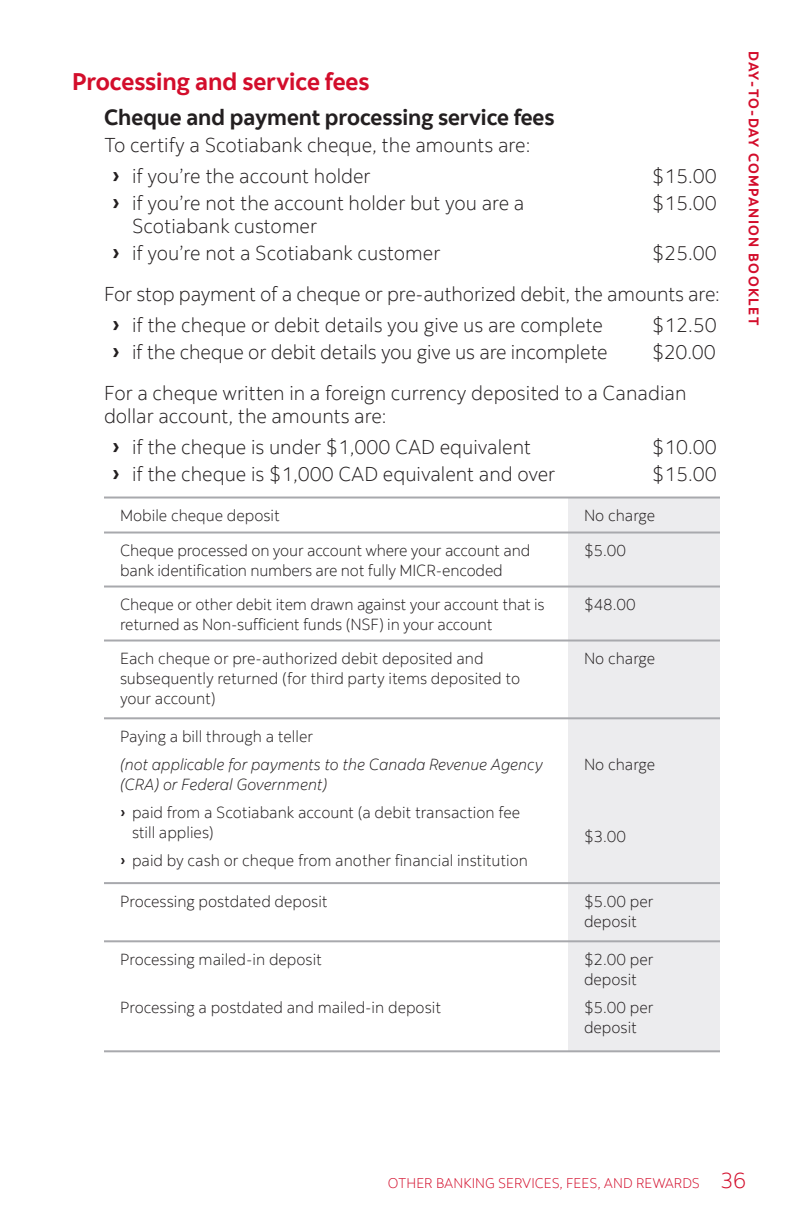
<style>
.page{position:relative;width:792px;height:1224px;background:#fff}
.page>*{position:absolute;margin:0;border:0;box-sizing:border-box;transform-origin:0 0}
.t1{font:700 24px "Scotia";color:#d30d2b}
.t2{font:700 22px "Scotia";color:#231f20}
.t3{font:300 22px "Scotia";color:#d30d2b}
.t4{font:300 20px/31px "Scotia";color:#231f20}
.t5{font:300 16px/20px "Scotia";color:#231f20}
.t6{font:italic 300 16px/20px "Scotia";color:#231f20}
.t7{font:300 14px "Scotia";color:#d30d2b}
.t8{font:700 14px "Scotia";letter-spacing:.1em;color:#d30d2b}
.s1{font-family:"Gilroy";font-weight:700;font-size:24px}
.s2{font-family:"Gilroy";font-weight:700}
</style>
<div class="page">
<div style="left:568px;top:499px;width:152px;height:551px;background:#ececee"></div>
<hr style="left:104px;top:586px;width:464px;height:2px;background:#a8a9ad">
<hr style="left:568px;top:586px;width:152px;height:2px;background:#a8a9ad">
<hr style="left:104px;top:640px;width:464px;height:2px;background:#a8a9ad">
<hr style="left:568px;top:640px;width:152px;height:2px;background:#a8a9ad">
<hr style="left:104px;top:717px;width:464px;height:2px;background:#a8a9ad">
<hr style="left:568px;top:717px;width:152px;height:2px;background:#a8a9ad">
<hr style="left:104px;top:882px;width:464px;height:2px;background:#a8a9ad">
<hr style="left:568px;top:882px;width:152px;height:2px;background:#a8a9ad">
<hr style="left:104px;top:940px;width:464px;height:2px;background:#a8a9ad">
<hr style="left:568px;top:940px;width:152px;height:2px;background:#a8a9ad">
<hr style="left:104px;top:1050px;width:464px;height:2px;background:#a8a9ad">
<hr style="left:568px;top:1050px;width:152px;height:2px;background:#a8a9ad">
<hr style="left:104px;top:497px;width:464px;height:2px;background:#a8a9ad">
<hr style="left:568px;top:497px;width:152px;height:2px;background:#a8a9ad">
<hr style="left:104px;top:532px;width:464px;height:2px;background:#a8a9ad">
<hr style="left:568px;top:532px;width:152px;height:2px;background:#a8a9ad">
<h1 class="t1" style="left:72px;top:67px;width:299px">Processing and service fees</h1>
<h2 class="t2" style="left:104px;top:104px;width:452px">Cheque and payment processing service fees</h2>
<p class="t4" style="left:112px;top:129px;width:420px;text-indent:-8px">To certify a Scotiabank cheque, the amounts are: <span class="s1">›</span> if you’re the account holder</p>
<p class="t4" style="left:652px;top:160px;width:66px">$15.00</p>
<p class="t4" style="left:112px;top:187px;width:414px"><span class="s1">›</span> if you’re not the account holder but you are a</p>
<p class="t4" style="left:652px;top:187px;width:66px">$15.00</p>
<p class="t4" style="left:112px;top:212px;width:330px;line-height:27px;text-indent:20px">Scotiabank customer<br><span class="s1">›</span> if you’re not a Scotiabank customer</p>
<p class="t4" style="left:104px;top:232px;width:618px;line-height:41px;text-align:right">$25.00<br>For stop payment of a cheque or pre-authorized debit, the amounts are:</p>
<p class="t4" style="left:112px;top:309px;width:492px"><span class="s1">›</span> if the cheque or debit details you give us are complete</p>
<p class="t4" style="left:652px;top:309px;width:66px">$12.50</p>
<p class="t4" style="left:112px;top:336px;width:497px"><span class="s1">›</span> if the cheque or debit details you give us are incomplete</p>
<p class="t4" style="left:104px;top:331px;width:613px;line-height:41px;text-indent:548px">$20.00<br>For a cheque written in a foreign currency deposited to a Canadian</p>
<p class="t4" style="left:112px;top:400px;width:421px;text-indent:-8px">dollar account, the amounts are:<br><span class="s1">›</span> if the cheque is under $1,000 CAD equivalent</p>
<p class="t4" style="left:652px;top:431px;width:66px">$10.00</p>
<p class="t4" style="left:112px;top:458px;width:445px"><span class="s1">›</span> if the cheque is $1,000 CAD equivalent and over</p>
<p class="t4" style="left:652px;top:458px;width:66px">$15.00</p>
<p class="t5" style="left:120px;top:506px;width:161px">Mobile cheque deposit</p>
<p class="t5" style="left:584px;top:506px;width:73px">No charge</p>
<p class="t5" style="left:120px;top:541px;width:412px">Cheque processed on your account where your account and bank identification numbers are not fully MICR-encoded</p>
<p class="t5" style="left:584px;top:541px;width:44px">$5.00</p>
<p class="t5" style="left:120px;top:595px;width:426px">Cheque or other debit item drawn against your account that is returned as Non-sufficient funds (NSF) in your account</p>
<p class="t5" style="left:584px;top:595px;width:53px">$48.00</p>
<p class="t5" style="left:120px;top:649px;width:402px">Each cheque or pre-authorized debit deposited and subsequently returned (for third party items deposited to your account)</p>
<p class="t5" style="left:584px;top:649px;width:73px">No charge</p>
<p class="t5" style="left:120px;top:727px;width:195px">Paying a bill through a teller</p>
<p class="t6" style="left:120px;top:754px;width:424px">(not applicable for payments to the Canada Revenue Agency (CRA) or Federal Government)</p>
<p class="t5" style="left:132px;top:803px;width:390px;text-indent:-12px"><span class="s2">›</span> paid from a Scotiabank account (a debit transaction fee still applies)</p>
<p class="t5" style="left:120px;top:851px;width:410px"><span class="s2">›</span> paid by cash or cheque from another financial institution</p>
<p class="t5" style="left:584px;top:755px;width:73px">No charge</p>
<p class="t5" style="left:584px;top:827px;width:44px">$3.00</p>
<p class="t5" style="left:120px;top:892px;width:209px">Processing postdated deposit</p>
<p class="t5" style="left:584px;top:892px;width:71px">$5.00 per deposit</p>
<p class="t5" style="left:120px;top:950px;width:204px">Processing mailed-in deposit</p>
<p class="t5" style="left:120px;top:998px;width:323px">Processing a postdated and mailed-in deposit</p>
<p class="t5" style="left:584px;top:950px;width:71px">$2.00 per deposit</p>
<p class="t5" style="left:584px;top:998px;width:71px">$5.00 per deposit</p>
<p class="t8" style="left:762px;top:51px;width:275px;rotate:90deg">DAY-TO-DAY COMPANION BOOKLET</p>
<p class="t7" style="left:388px;top:1175px;width:314px">OTHER BANKING SERVICES, FEES, AND REWARDS</p>
<h2 class="t3" style="left:720px;top:1168px;width:28px">36</h2>
</div>
